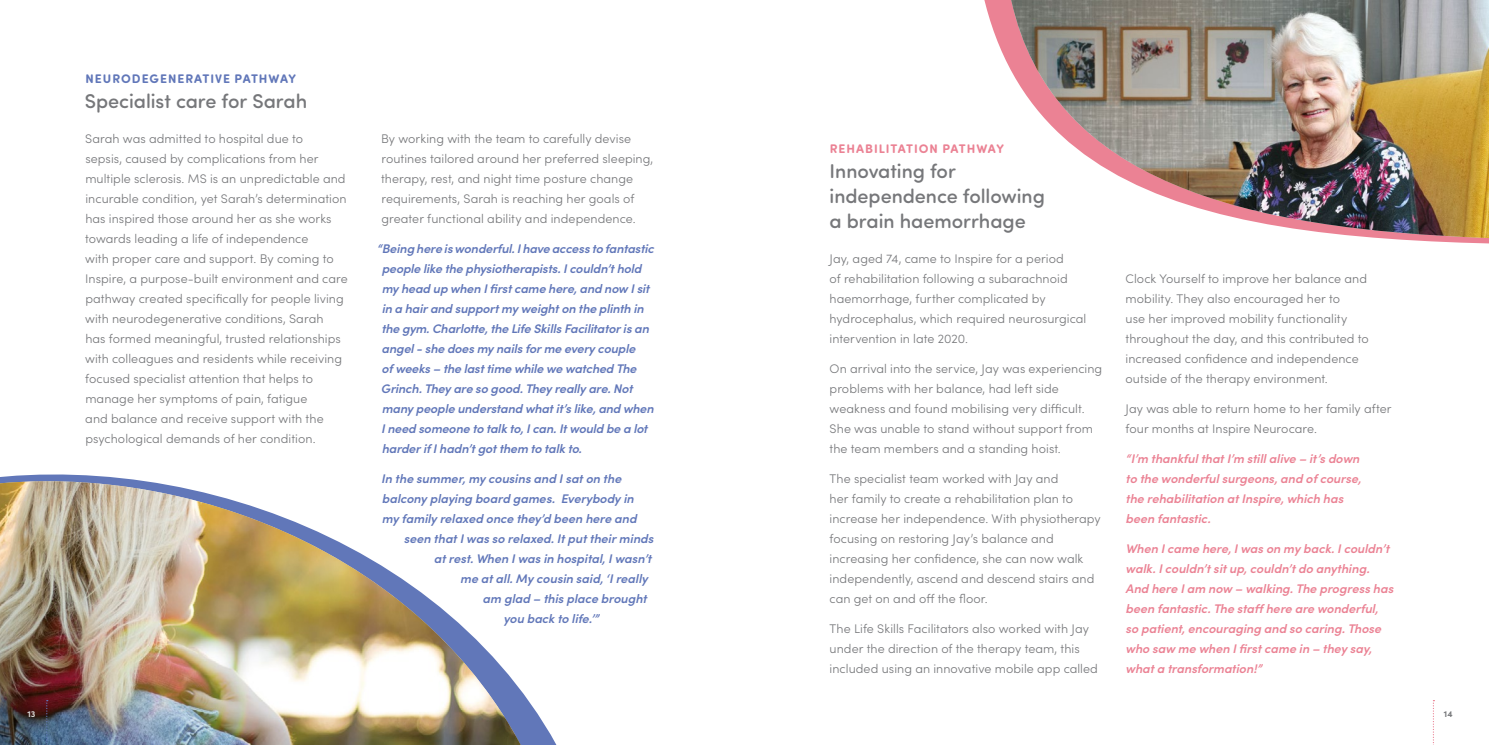
<style>
.page{position:relative;width:1489px;height:745px;background:#fff}
.page>*{position:absolute;margin:0;border:0;box-sizing:border-box;transform-origin:0 0}
.t1{font:500 20px/25px "Sofia Pro Soft";color:#76777a}
.t2{font:300 12.5px/20px "Sofia Pro";letter-spacing:.005em;color:#76777a}
.t3{font:italic 600 12.5px/20px "Sofia Pro";letter-spacing:-.01em;color:#6177b9}
.t4{font:italic 600 12.5px/20px "Sofia Pro";letter-spacing:-.005em;color:#eb8294}
.t5{font:700 12.5px "Sofia Pro Soft";letter-spacing:.07em;color:#6177b9}
.t6{font:700 12.5px "Sofia Pro Soft";letter-spacing:.075em;color:#eb8294}
.t7{font:700 8.75px "Sofia Pro";color:#d9d8d6}
.t8{font:700 8.75px "Sofia Pro";color:#76777a}
</style>
<div class="page">
<svg style="left:0;top:474px;width:540px;height:270px"></svg>
<img style="left:0;top:481px;width:521px;height:263px">
<svg style="left:46px;top:699px;width:2px;height:46px"></svg>
<svg style="left:1432px;top:700px;width:2px;height:45px"></svg>
<svg style="left:984px;top:0;width:504px;height:244px"></svg>
<svg style="left:1003px;top:0;width:485px;height:240px"></svg>
<img style="left:1011px;top:0;width:477px;height:238px">
<p class="t7" style="left:27px;top:706px;width:10px">13</p>
<p class="t5" style="left:85px;top:69px;width:212px">NEURODEGENERATIVE PATHWAY</p>
<h1 class="t1" style="left:85px;top:87px;width:224px">Specialist care for Sarah</h1>
<p class="t2" style="left:85px;top:127px;width:264px">Sarah was admitted to hospital due to<br>sepsis, caused by complications from her multiple sclerosis. MS is an unpredictable and incurable condition, yet Sarah’s determination has inspired those around her as she works towards leading a life of independence<br>with proper care and support. By coming to Inspire, a purpose-built environment and care pathway created specifically for people living with neurodegenerative conditions, Sarah<br>has formed meaningful, trusted relationships with colleagues and residents while receiving focused specialist attention that helps to manage her symptoms of pain, fatigue<br>and balance and receive support with the psychological demands of her condition.</p>
<p class="t2" style="left:381px;top:127px;width:274px">By working with the team to carefully devise routines tailored around her preferred sleeping, therapy, rest, and night time posture change requirements, Sarah is reaching her goals of greater functional ability and independence.</p>
<p class="t3" style="left:381px;top:237px;width:274px;text-indent:-4px">“Being here is wonderful. I have access to fantastic people like the physiotherapists. I couldn’t hold my head up when I first came here, and now I sit in a hair and support my weight on the plinth in the gym. Charlotte, the Life Skills Facilitator is an angel - she does my nails for me every couple<br>of weeks – the last time while we watched The Grinch. They are so good. They really are. Not many people understand what it’s like, and when I need someone to talk to, I can. It would be a lot harder if I hadn’t got them to talk to.</p>
<p class="t3" style="left:381px;top:467px;width:242px">In the summer, my cousins and I sat on the</p>
<p class="t3" style="left:382px;top:487px;width:253px">balcony playing board games. Everybody in</p>
<p class="t3" style="left:382px;top:507px;width:256px">my family relaxed once they’d been here and</p>
<p class="t3" style="left:404px;top:527px;width:251px">seen that I was so relaxed. It put their minds</p>
<p class="t3" style="left:434px;top:547px;width:219px">at rest. When I was in hospital, I wasn’t</p>
<p class="t3" style="left:460px;top:567px;width:189px">me at all. My cousin said, ‘I really</p>
<p class="t3" style="left:482px;top:587px;width:166px">am glad – this place brought</p>
<p class="t3" style="left:503px;top:607px;width:97px">you back to life.’”</p>
<p class="t6" style="left:829px;top:139px;width:176px">REHABILITATION PATHWAY</p>
<h1 class="t1" style="left:829px;top:157px;width:217px">Innovating for independence following a brain haemorrhage</h1>
<p class="t2" style="left:829px;top:247px;width:258px">Jay, aged 74, came to Inspire for a period<br>of rehabilitation following a subarachnoid haemorrhage, further complicated by hydrocephalus, which required neurosurgical intervention in late 2020.</p>
<p class="t2" style="left:829px;top:357px;width:274px">On arrival into the service, Jay was experiencing problems with her balance, had left side weakness and found mobilising very difficult.<br>She was unable to stand without support from the team members and a standing hoist.</p>
<p class="t2" style="left:829px;top:467px;width:273px">The specialist team worked with Jay and<br>her family to create a rehabilitation plan to increase her independence. With physiotherapy focusing on restoring Jay’s balance and increasing her confidence, she can now walk independently, ascend and descend stairs and can get on and off the floor.</p>
<p class="t2" style="left:829px;top:617px;width:270px">The Life Skills Facilitators also worked with Jay under the direction of the therapy team, this included using an innovative mobile app called</p>
<p class="t2" style="left:1125px;top:267px;width:245px">Clock Yourself to improve her balance and mobility. They also encouraged her to<br>use her improved mobility functionality throughout the day, and this contributed to increased confidence and independence outside of the therapy environment.</p>
<p class="t2" style="left:1125px;top:397px;width:267px">Jay was able to return home to her family after four months at Inspire Neurocare.</p>
<p class="t4" style="left:1125px;top:447px;width:237px">“I’m thankful that I’m still alive – it’s down to the wonderful surgeons, and of course, the rehabilitation at Inspire, which has been fantastic.</p>
<p class="t4" style="left:1125px;top:537px;width:269px">When I came here, I was on my back. I couldn’t walk. I couldn’t sit up, couldn’t do anything.<br>And here I am now – walking. The progress has been fantastic. The staff here are wonderful, so patient, encouraging and so caring. Those who saw me when I first came in – they say, what a transformation!”</p>
<p class="t8" style="left:1443px;top:706px;width:10px">14</p>
</div>
